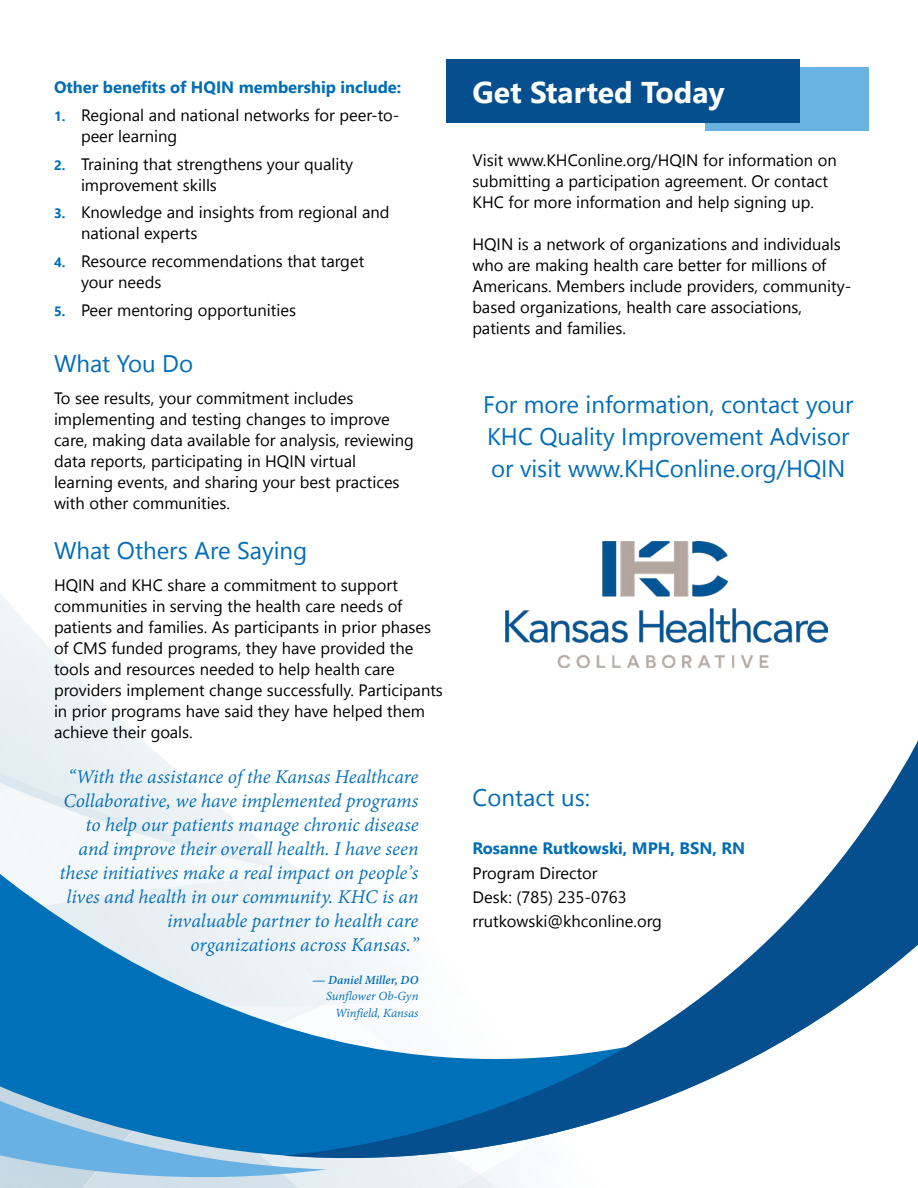
<style>
.page{position:relative;width:918px;height:1188px;background:#fff}
.page>*{position:absolute;margin:0;border:0;box-sizing:border-box;transform-origin:0 0}
.t1{font:700 30px "Nirmala UI";color:#fff}
.t2{font:24px/31.8px "Nirmala UI";color:#006db6}
.t3{font:italic 21px/24px "Adobe Devanagari";color:#006db6;text-align:right}
.t4{font:16.5px/21px "Nirmala UI";color:#000}
.t5{font:700 16.5px "Nirmala UI";color:#006db6}
.t6{font:italic 13.5px/16.5px "Adobe Devanagari";letter-spacing:-.005em;color:#006db6;text-align:right}
.t7{font:italic 700 13.5px "Adobe Devanagari";letter-spacing:-.005em;color:#006db6}
.s1{font-weight:700;font-size:13.5px;color:#006db6}
</style>
<div class="page">
<svg style="left:0;top:1165px;width:509px;height:23px;fill:#eaf1f4"></svg>
<svg style="left:327px;top:626px;width:591px;height:539px"></svg>
<svg style="left:0;top:593px;width:327px;height:593px"></svg>
<div style="left:705px;top:68px;width:163px;height:63px;background:#6ab2e2"></div>
<div style="left:446px;top:59px;width:354px;height:63px;background:#064f8e"></div>
<img style="left:505px;top:541px;width:322px;height:126px">
<p class="t5" style="left:54px;top:75px;width:349px">Other benefits of HQIN membership include:</p>
<p class="t4" style="left:81px;top:103px;width:320px;text-indent:-27px"><span class="s1">1.</span> Regional and national networks for peer-to&shy;peer learning</p>
<p class="t4" style="left:81px;top:152px;width:274px;text-indent:-27px"><span class="s1">2.</span> Training that strengthens your quality improvement skills</p>
<p class="t4" style="left:81px;top:201px;width:310px;text-indent:-27px"><span class="s1">3.</span> Knowledge and insights from regional and national experts</p>
<p class="t4" style="left:81px;top:250px;width:285px;text-indent:-27px"><span class="s1">4.</span> Resource recommendations that target your needs</p>
<p class="t4" style="left:54px;top:298px;width:244px"><span class="s1">5.</span> Peer mentoring opportunities</p>
<h2 class="t2" style="left:54px;top:346px;width:141px">What You Do</h2>
<p class="t4" style="left:54px;top:387px;width:361px">To see results, your commitment includes implementing and testing changes to improve care, making data available for analysis, reviewing data reports, participating in HQIN virtual learning events, and sharing your best practices with other communities.</p>
<h2 class="t2" style="left:54px;top:533px;width:255px">What Others Are Saying</h2>
<p class="t4" style="left:54px;top:573px;width:390px">HQIN and KHC share a commitment to support communities in serving the health care needs of patients and families. As participants in prior phases of CMS funded programs, they have provided the tools and resources needed to help health care providers implement change successfully. Participants in prior programs have said they have helped them achieve their goals.</p>
<p class="t3" style="left:60px;top:766px;width:361px">“With the assistance of the Kansas Healthcare Collaborative, we have implemented programs to help our patients manage chronic disease and improve their overall health. I have seen these initiatives make a real impact on people’s lives and health in our community. KHC is an invaluable partner to health care organizations across Kansas.”</p>
<p class="t7" style="left:312px;top:972px;width:108px">— Daniel Miller, DO</p>
<p class="t6" style="left:326px;top:989px;width:94px">Sunflower Ob-Gyn<br>Winfield, Kansas</p>
<h1 class="t1" style="left:472px;top:70px;width:254px">Get Started Today</h1>
<p class="t4" style="left:472px;top:149px;width:366px">Visit www.KHConline.org/HQIN for information on submitting a participation agreement. Or contact<br>KHC for more information and help signing up.</p>
<p class="t4" style="left:472px;top:233px;width:380px">HQIN is a network of organizations and individuals who are making health care better for millions of Americans. Members include providers, community&shy;based organizations, health care associations, patients and families.</p>
<h2 class="t2" style="left:483px;top:387px;width:372px">For more information, contact your<br>KHC Quality Improvement Advisor or visit www.KHConline.org/HQIN</h2>
<h2 class="t2" style="left:472px;top:781px;width:119px">Contact us:</h2>
<p class="t5" style="left:472px;top:837px;width:274px">Rosanne Rutkowski, MPH, BSN, RN</p>
<p class="t4" style="left:472px;top:860px;width:191px;line-height:24px">Program Director<br>Desk: (785) 235-0763 rrutkowski@khconline.org</p>
</div>
